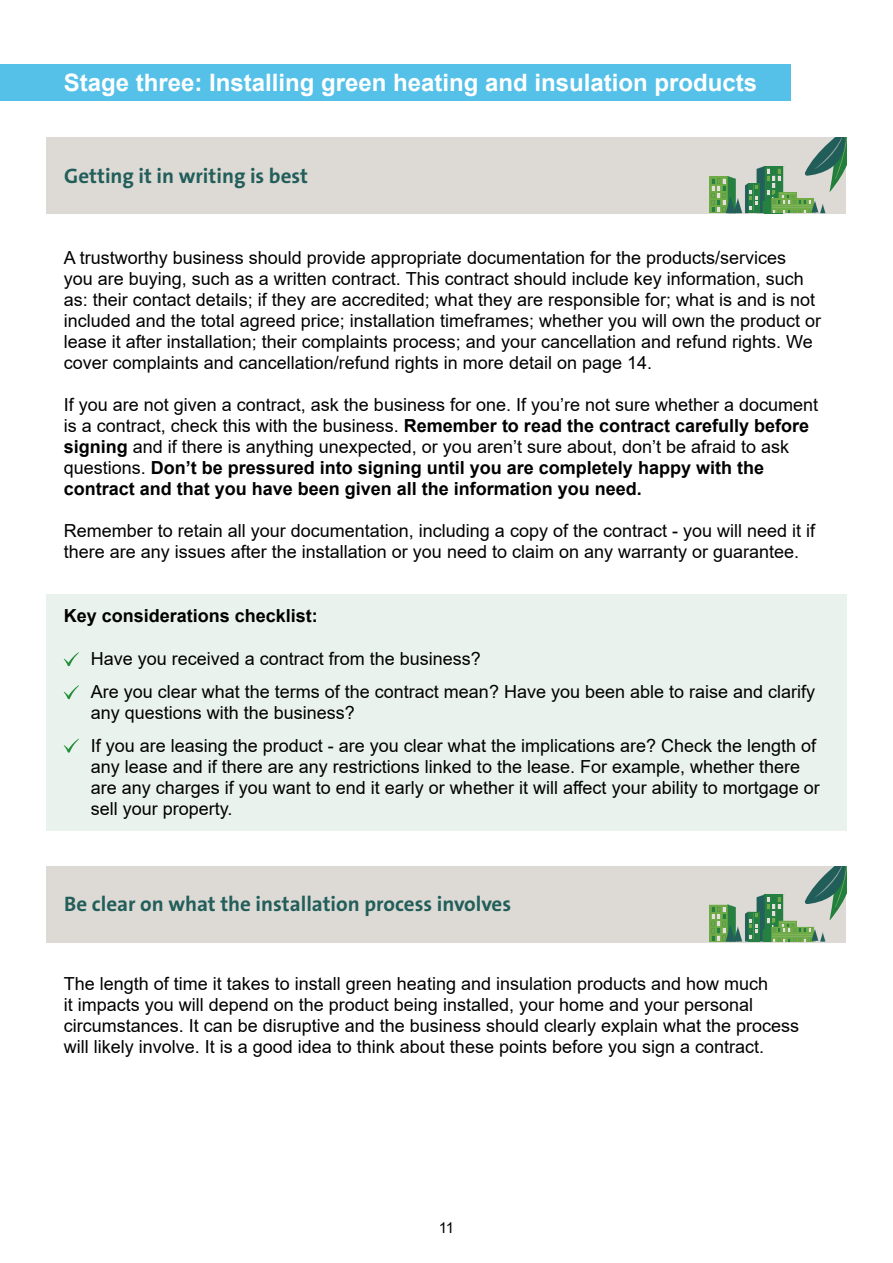
<style>
.page{position:relative;width:893px;height:1263px;background:#fff}
.page>*{position:absolute;margin:0;border:0;box-sizing:border-box;transform-origin:0 0}
.t1{font:700 24px "Arial";color:#fff}
.t2{font:700 21px "The Sans B W7";color:#225e5a}
.t3{font:18px/21px "Arial MT2";color:#000}
.t4{font:700 18px/21px "Arial";color:#000}
.t5{font:18px "Arial";color:#000}
.t6{font:15px "Arial";color:#000}
.s1{font-family:"Arial MT2";font-weight:400}
.s2{font-family:"Arial";font-weight:700}
</style>
<div class="page">
<div style="left:46px;top:595px;width:801px;height:236px;background:#e9f2ec"></div>
<div style="left:0;top:64px;width:790px;height:36px;background:#55c1e9"></div>
<svg style="left:64px;top:652px;width:15px;height:14px"></svg>
<svg style="left:64px;top:685px;width:15px;height:14px"></svg>
<svg style="left:64px;top:739px;width:15px;height:14px"></svg>
<div style="left:47px;top:138px;width:799px;height:76px;background:#dddad5"></div>
<svg style="left:709px;top:138px;width:137px;height:75px"></svg>
<div style="left:47px;top:866px;width:799px;height:76px;background:#dddad5"></div>
<svg style="left:709px;top:866px;width:137px;height:75px"></svg>
<h1 class="t1" style="left:64px;top:65px;width:695px">Stage three: Installing green heating and insulation products</h1>
<p class="t2" style="left:64px;top:162px;width:245px">Getting it in writing is best</p>
<p class="t3" style="left:64px;top:247px;width:759px">A trustworthy business should provide appropriate documentation for the products/services<br>you are buying, such as a written contract. This contract should include key information, such as: their contact details; if they are accredited; what they are responsible for; what is and is not included and the total agreed price; installation timeframes; whether you will own the product or lease it after installation; their complaints process; and your cancellation and refund rights. We cover complaints and cancellation/refund rights in more detail on page 14.</p>
<p class="t3" style="left:64px;top:394px;width:756px">If you are not given a contract, ask the business for one. If you’re not sure whether a document</p>
<p class="t4" style="left:64px;top:415px;width:747px"><span class="s1">is a contract, check this with the business.</span> Remember to read the contract carefully before</p>
<p class="t3" style="left:64px;top:436px;width:727px"><span class="s2">signing</span> and if there is anything unexpected, or you aren’t sure about, don’t be afraid to ask</p>
<p class="t4" style="left:64px;top:457px;width:702px"><span class="s1">questions.</span> Don’t be pressured into signing until you are completely happy with the contract and that you have been given all the information you need.</p>
<p class="t3" style="left:64px;top:520px;width:753px">Remember to retain all your documentation, including a copy of the contract - you will need it if there are any issues after the installation or you need to claim on any warranty or guarantee.</p>
<p class="t4" style="left:64px;top:606px;width:256px">Key considerations checklist:</p>
<p class="t3" style="left:91px;top:642px;width:726px;line-height:33px">Have you received a contract from the business?<br>Are you clear what the terms of the contract mean? Have you been able to raise and clarify</p>
<p class="t3" style="left:91px;top:696px;width:727px;line-height:33px">any questions with the business?<br>If you are leasing the product - are you clear what the implications are? Check the length of</p>
<p class="t3" style="left:91px;top:756px;width:730px">any lease and if there are any restrictions linked to the lease. For example, whether there are any charges if you want to end it early or whether it will affect your ability to mortgage or sell your property.</p>
<p class="t2" style="left:64px;top:891px;width:448px">Be clear on what the installation process involves</p>
<p class="t3" style="left:64px;top:973px;width:706px">The length of time it takes to install green heating and insulation products and how much</p>
<p class="t5" style="left:64px;top:992px;width:691px">it impacts you will depend on the product being installed, your home and your personal</p>
<p class="t3" style="left:64px;top:1015px;width:737px">circumstances. It can be disruptive and the business should clearly explain what the process will likely involve. It is a good idea to think about these points before you sign a contract.</p>
<p class="t6" style="left:439px;top:1218px;width:17px">11</p>
</div>
